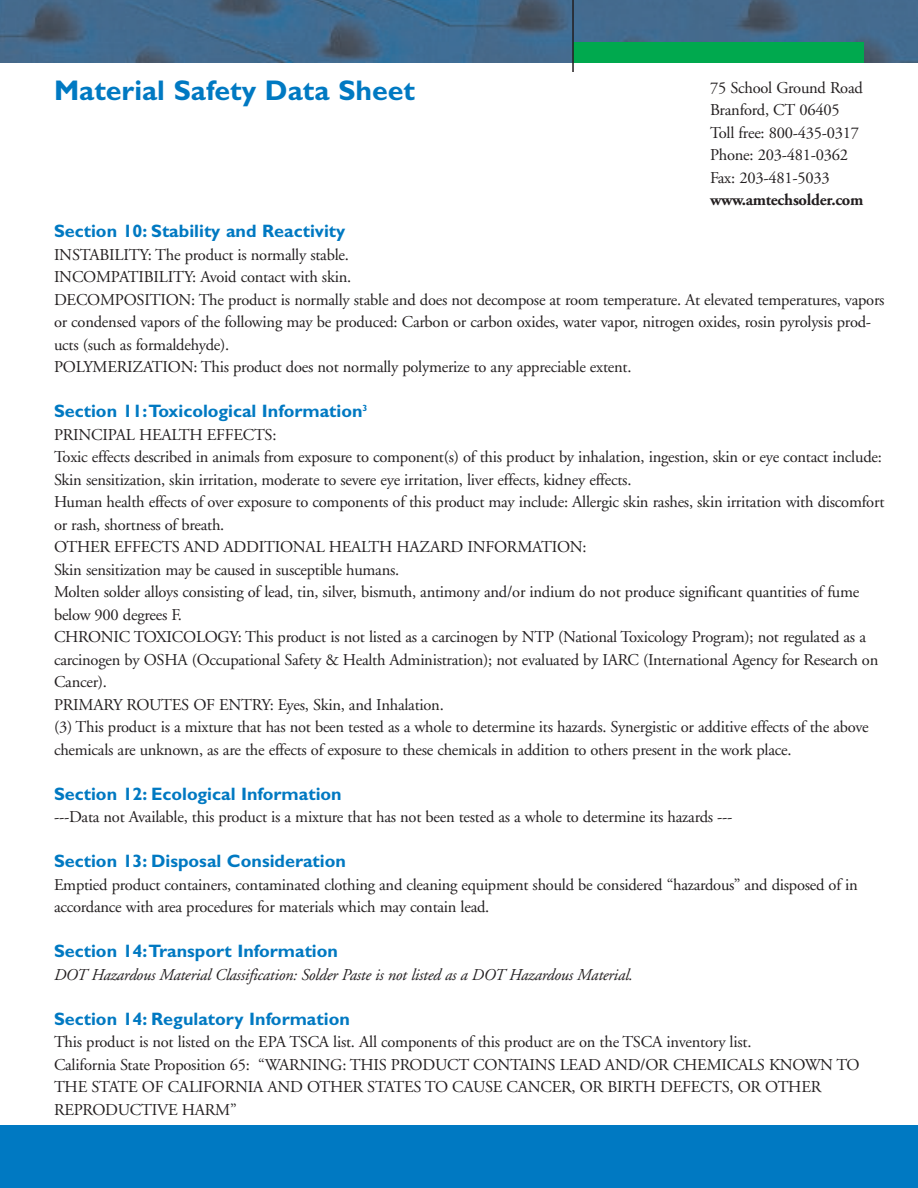
<style>
.page{position:relative;width:918px;height:1188px;background:#fff}
.page>*{position:absolute;margin:0;border:0;box-sizing:border-box;transform-origin:0 0}
.t1{font:700 28.5px "Gill Sans";color:#0079c2}
.t2{font:700 18px "Gill Sans";color:#0079c2}
.t3{font:16.5px/22.5px "Adobe Garamond";letter-spacing:-.015em;color:#231f20}
.t4{font:italic 16.5px "Adobe Garamond";letter-spacing:-.015em;color:#231f20}
.t5{font:700 16.5px "Adobe Garamond";letter-spacing:-.015em;color:#231f20}
</style>
<div class="page">
<img style="left:0;top:0;width:918px;height:62px">
<div style="left:573px;top:43px;width:291px;height:20px;background:#00a94e"></div>
<hr style="left:572px;top:0;width:2px;height:72px;background:#231f20">
<div style="left:0;top:1126px;width:918px;height:62px;background:#0079c2"></div>
<h1 class="t1" style="left:54px;top:80px;width:363px">Material Safety Data Sheet</h1>
<p class="t3" style="left:710px;top:78px;width:154px">75 School Ground Road<br>Branford, CT 06405<br>Toll free: 800-435-0317<br>Phone: 203-481-0362<br>Fax: 203-481-5033</p>
<p class="t5" style="left:710px;top:194px;width:155px">www.amtechsolder.com</p>
<p class="t2" style="left:54px;top:224px;width:293px">Section 10: Stability and Reactivity</p>
<p class="t3" style="left:54px;top:245px;width:832px">INSTABILITY: The product is normally stable.<br>INCOMPATIBILITY: Avoid contact with skin.<br>DECOMPOSITION: The product is normally stable and does not decompose at room temperature. At elevated temperatures, vapors or condensed vapors of the following may be produced: Carbon or carbon oxides, water vapor, nitrogen oxides, rosin pyrolysis prod&shy;ucts (such as formaldehyde).<br>POLYMERIZATION: This product does not normally polymerize to any appreciable extent.</p>
<p class="t2" style="left:54px;top:404px;width:315px">Section 11:Toxicological Information<sup>3</sup></p>
<p class="t3" style="left:54px;top:425px;width:832px">PRINCIPAL HEALTH EFFECTS:<br>Toxic effects described in animals from exposure to component(s) of this product by inhalation, ingestion, skin or eye contact include:<br>Skin sensitization, skin irritation, moderate to severe eye irritation, liver effects, kidney effects.<br>Human health effects of over exposure to components of this product may include: Allergic skin rashes, skin irritation with discomfort or rash, shortness of breath.<br>OTHER EFFECTS AND ADDITIONAL HEALTH HAZARD INFORMATION:<br>Skin sensitization may be caused in susceptible humans.<br>Molten solder alloys consisting of lead, tin, silver, bismuth, antimony and/or indium do not produce significant quantities of fume below 900 degrees F.<br>CHRONIC TOXICOLOGY: This product is not listed as a carcinogen by NTP (National Toxicology Program); not regulated as a carcinogen by OSHA (Occupational Safety &amp; Health Administration); not evaluated by IARC (International Agency for Research on Cancer).<br>PRIMARY ROUTES OF ENTRY: Eyes, Skin, and Inhalation.<br>(3) This product is a mixture that has not been tested as a whole to determine its hazards. Synergistic or additive effects of the above chemicals are unknown, as are the effects of exposure to these chemicals in addition to others present in the work place.</p>
<p class="t2" style="left:54px;top:787px;width:289px">Section 12: Ecological Information</p>
<p class="t3" style="left:54px;top:807px;width:680px">---Data not Available, this product is a mixture that has not been tested as a whole to determine its hazards ---</p>
<p class="t2" style="left:54px;top:854px;width:294px">Section 13: Disposal Consideration</p>
<p class="t3" style="left:54px;top:875px;width:805px">Emptied product containers, contaminated clothing and cleaning equipment should be considered “hazardous” and disposed of in accordance with area procedures for materials which may contain lead.</p>
<p class="t2" style="left:54px;top:944px;width:286px">Section 14:Transport Information</p>
<p class="t4" style="left:54px;top:968px;width:581px">DOT Hazardous Material Classification: Solder Paste is not listed as a DOT Hazardous Material.</p>
<p class="t2" style="left:54px;top:1012px;width:297px">Section 14: Regulatory Information</p>
<p class="t3" style="left:54px;top:1032px;width:807px">This product is not listed on the EPA TSCA list. All components of this product are on the TSCA inventory list.<br>California State Proposition 65: “WARNING: THIS PRODUCT CONTAINS LEAD AND/OR CHEMICALS KNOWN TO THE STATE OF CALIFORNIA AND OTHER STATES TO CAUSE CANCER, OR BIRTH DEFECTS, OR OTHER REPRODUCTIVE HARM”</p>
</div>
